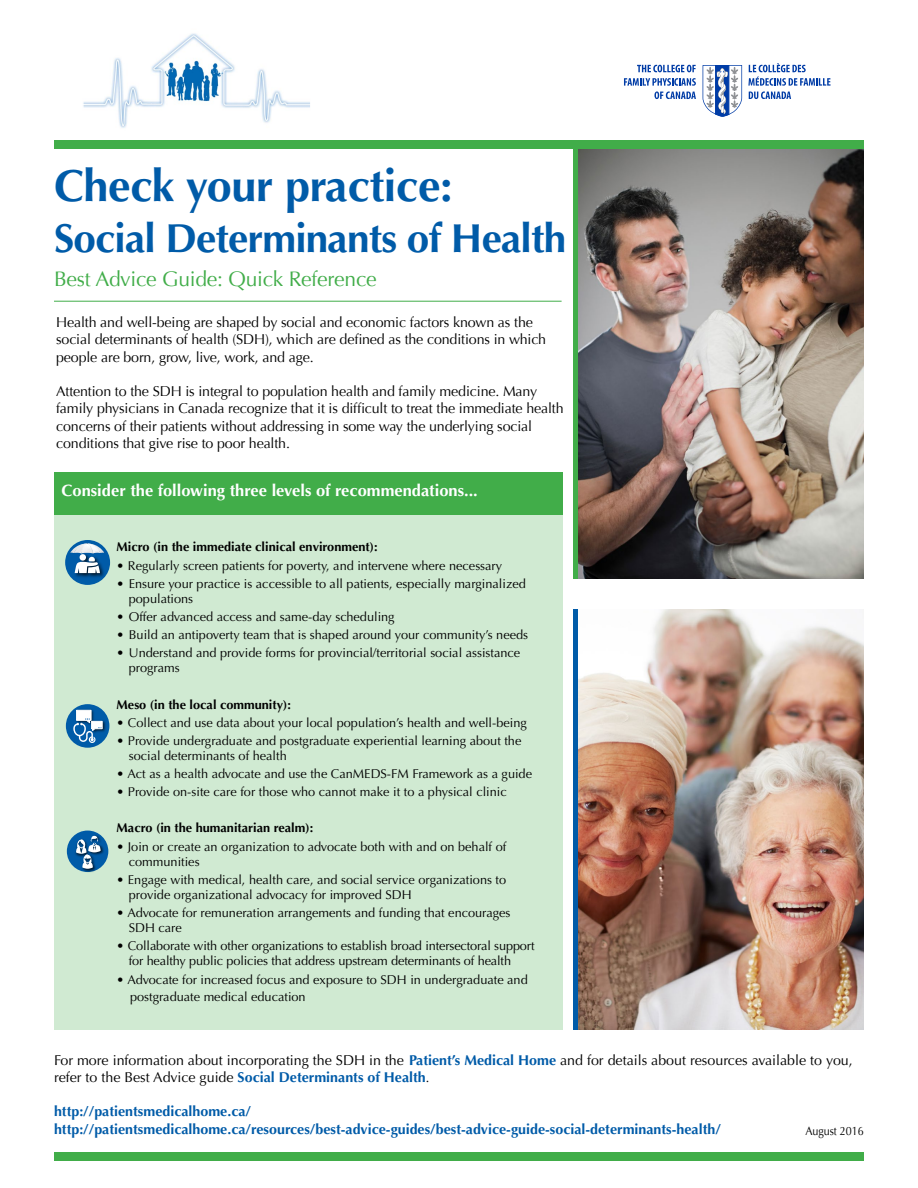
<style>
.page{position:relative;width:918px;height:1188px;background:#fff}
.page>*{position:absolute;margin:0;border:0;box-sizing:border-box;transform-origin:0 0}
.t1{font:700 45px "Optima";letter-spacing:-.01em;color:#005ba8}
.t2{font:700 40.5px "Optima";letter-spacing:-.02em;color:#005ba8}
.t3{font:21px "Optima";letter-spacing:-.01em;color:#41ad49}
.t4{font:700 16.5px "Optima";color:#fff}
.t5{font:14.25px/17.2px "Optima";letter-spacing:-.01em;color:#000}
.t6{font:14.25px/16.5px "Optima";color:#000}
.t7{font:700 14.25px/17.2px "Optima";color:#005ba8}
.t8{font:12.75px/15px "Optima";color:#000}
.t9{font:700 12.75px "Optima";color:#000}
.t10{font:12px "Optima";color:#000;scale:.9 1}
.s1{font-weight:700;color:#005ba8}
.s2{font-style:inherit}
</style>
<div class="page">
<img style="left:578px;top:149px;width:286px;height:430px">
<svg style="left:637px;top:65px;width:59px;height:7px"></svg>
<svg style="left:624px;top:78px;width:72px;height:21px"></svg>
<svg style="left:702px;top:63px;width:129px;height:54px"></svg>
<img style="left:84px;top:33px;width:226px;height:95px">
<div style="left:54px;top:140px;width:810px;height:9px;background:#41ad49"></div>
<img style="left:578px;top:609px;width:286px;height:420px">
<div style="left:54px;top:472px;width:509px;height:558px;background:#d0ead2"></div>
<div style="left:54px;top:472px;width:509px;height:43px;background:#41ad49"></div>
<hr style="left:574px;top:145px;width:4px;height:434px;background:#41ad49">
<hr style="left:574px;top:609px;width:4px;height:420px;background:#005ba8">
<div style="left:54px;top:1152px;width:810px;height:9px;background:#41ad49"></div>
<hr style="left:54px;top:301px;width:508px;height:1px;background:#41ad49">
<svg style="left:65px;top:540px;width:45px;height:45px"></svg>
<img style="left:72px;top:552px;width:35px;height:28px">
<svg style="left:70px;top:543px;width:35px;height:30px"></svg>
<div style="left:67px;top:831px;width:41px;height:41px;background:#005ba8;border-radius:50%"></div>
<img style="left:80px;top:869px;width:17px;height:3px">
<img style="left:99px;top:834px;width:6px;height:20px">
<svg style="left:76px;top:835px;width:25px;height:34px"></svg>
<div style="left:66px;top:704px;width:43px;height:44px;background:#005ba8;border-radius:50%"></div>
<img style="left:74px;top:708px;width:18px;height:2px">
<img style="left:102px;top:720px;width:4px;height:12px">
<svg style="left:73px;top:710px;width:29px;height:33px"></svg>
<h1 class="t1" style="left:54px;top:159px;width:400px">Check your practice:</h1>
<h2 class="t2" style="left:54px;top:214px;width:514px">Social Determinants of Health</h2>
<h3 class="t3" style="left:54px;top:267px;width:324px">Best Advice Guide: Quick Reference</h3>
<p class="t5" style="left:56px;top:314px;width:491px">Health and well-being are shaped by social and economic factors known as the social determinants of health (SDH), which are defined as the conditions in which people are born, grow, live, work, and age.</p>
<p class="t5" style="left:56px;top:383px;width:509px">Attention to the SDH is integral to population health and family medicine. Many family physicians in Canada recognize that it is difficult to treat the immediate health concerns of their patients without addressing in some way the underlying social conditions that give rise to poor health.</p>
<p class="t4" style="left:62px;top:481px;width:418px">Consider the following three levels of recommendations...</p>
<p class="t9" style="left:117px;top:540px;width:262px">Micro (in the immediate clinical environment):</p>
<p class="t8" style="left:117px;top:558px;width:387px">• Regularly screen patients for poverty, and intervene where necessary</p>
<p class="t8" style="left:129px;top:576px;width:399px;text-indent:-12px">• Ensure your practice is accessible to all patients, especially marginalized populations</p>
<p class="t8" style="left:117px;top:609px;width:280px">• Offer advanced access and same-day scheduling</p>
<p class="t8" style="left:117px;top:627px;width:413px">• Build an antipoverty team that is shaped around your community’s needs</p>
<p class="t8" style="left:129px;top:646px;width:393px;text-indent:-12px">• Understand and provide forms for provincial/territorial social assistance programs</p>
<p class="t9" style="left:117px;top:697px;width:176px">Meso (in the local community):</p>
<p class="t8" style="left:117px;top:715px;width:412px">• Collect and use data about your local population’s health and well-being</p>
<p class="t8" style="left:129px;top:733px;width:394px;text-indent:-12px">• Provide undergraduate and postgraduate experiential learning about the social determinants of health</p>
<p class="t8" style="left:117px;top:766px;width:417px">• Act as a health advocate and use the CanMEDS-FM Framework as a guide</p>
<p class="t8" style="left:117px;top:785px;width:392px">• Provide on-site care for those who cannot make it to a physical clinic</p>
<p class="t9" style="left:117px;top:821px;width:198px">Macro (in the humanitarian realm):</p>
<p class="t8" style="left:129px;top:839px;width:379px;text-indent:-12px">• Join or create an organization to advocate both with and on behalf of communities</p>
<p class="t8" style="left:129px;top:872px;width:379px;text-indent:-12px">• Engage with medical, health care, and social service organizations to provide organizational advocacy for improved SDH</p>
<p class="t8" style="left:129px;top:905px;width:383px;text-indent:-12px">• Advocate for remuneration arrangements and funding that encourages<br>SDH care</p>
<p class="t8" style="left:129px;top:938px;width:407px;text-indent:-12px">• Collaborate with other organizations to establish broad intersectoral support for healthy public policies that address upstream determinants of health</p>
<p class="t8" style="left:130px;top:971px;width:399px;line-height:17.2px;text-indent:-14px">• Advocate for increased focus and exposure to SDH in undergraduate and postgraduate medical education</p>
<p class="t6" style="left:54px;top:1052px;width:800px">For more information about incorporating the SDH in the <span class="s1">Patient’s Medical Home</span> and for details about resources available to you, refer to the Best Advice guide <span class="s1">Social Determinants of Health</span><span class="s2">.</span></p>
<p class="t7" style="left:54px;top:1103px;width:668px">http://patientsmedicalhome.ca/ http://patientsmedicalhome.ca/resources/best-advice-guides/best-advice-guide-social-determinants-health/</p>
<p class="t10" style="left:805px;top:1124px;width:67px">August 2016</p>
</div>
